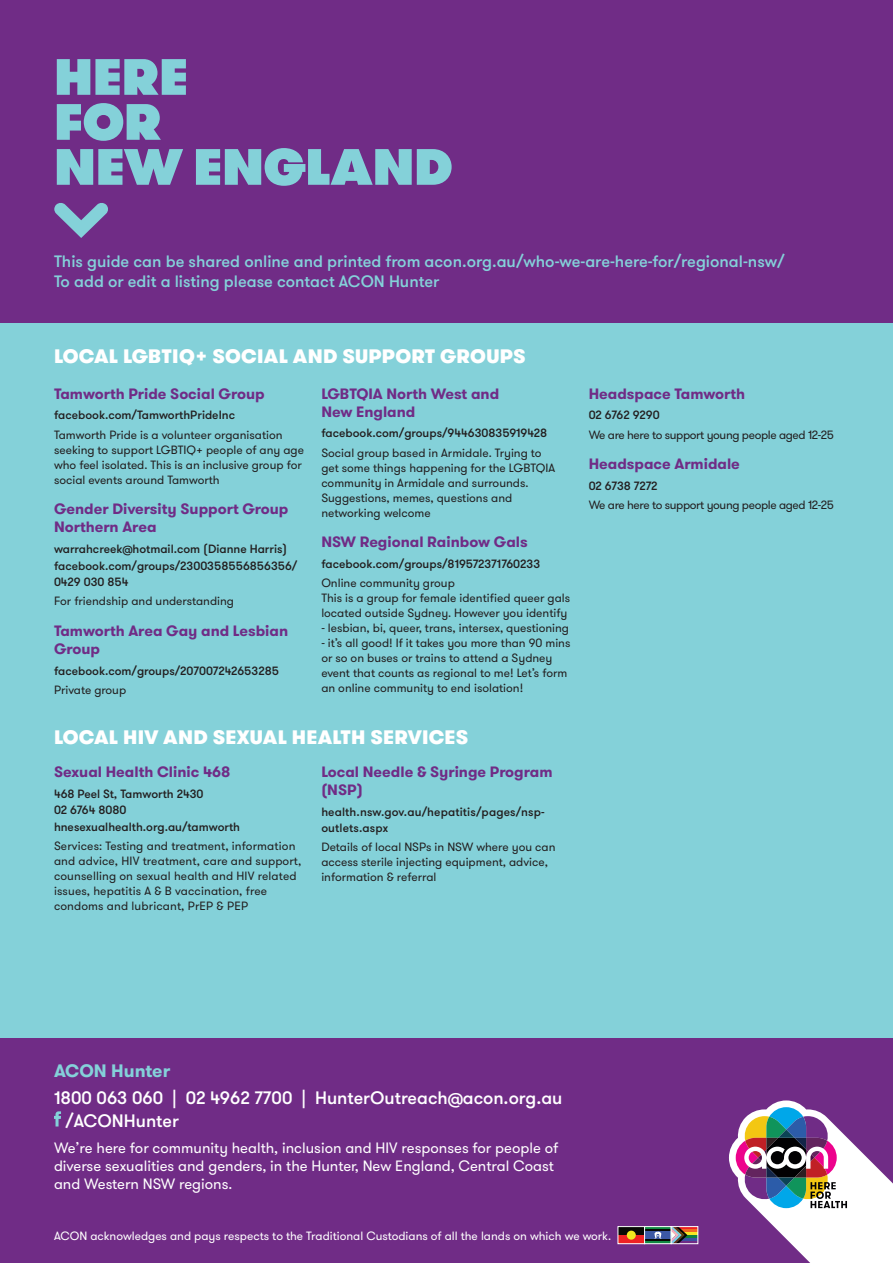
<style>
.page{position:relative;width:893px;height:1263px;background:#702c86}
.page>*{position:absolute;margin:0;border:0;box-sizing:border-box;transform-origin:0 0}
.here_for{font:800 51px "GT Walsheim";letter-spacing:-.01em;color:#84d1d9}
.heading{font:900 19.5px "GT Walsheim";letter-spacing:.015em;color:#fff}
.t1{font:500 18px "GT Walsheim";color:#fff}
.t2{font:700 18px "GT Walsheim";color:#84d1d9}
.t3{font:500 16.5px "GT Walsheim";color:#84d1d9}
.org_name{font:700 15px/18px "GT Walsheim";color:#702c86}
.t4{font:15px/18px "GT Walsheim";color:#fff}
.Body_2{font:12px/15px "GT Walsheim";color:#231f20}
.sub_head{font:500 12px/16.5px "GT Walsheim";color:#231f20}
.t5{font:12px "GT Walsheim";color:#fff}
.Body_2-2{font:12px "GT Walsheim";letter-spacing:-.03em;color:#231f20}
.sub_head-2{font:500 12px "GT Walsheim";letter-spacing:-.02em;color:#231f20}
</style>
<div class="page">
<div style="left:0;top:323px;width:893px;height:714px;background:#84d1d9"></div>
<svg style="left:729px;top:1100px;width:164px;height:163px"></svg>
<div style="left:618px;top:1235px;width:27px;height:9px;background:#ee2123"></div>
<div style="left:618px;top:1226px;width:27px;height:9px;background:#070904"></div>
<div style="left:627px;top:1230px;width:9px;height:10px;background:#f0e81f;border-radius:50%"></div>
<div style="left:617px;top:1226px;width:28px;height:18px;border:1px solid #fff"></div>
<hr style="left:645px;top:1226px;width:26px;height:4px;background:#118943">
<hr style="left:645px;top:1240px;width:26px;height:4px;background:#118943">
<div style="left:645px;top:1230px;width:26px;height:10px;background:#3c58a4"></div>
<hr style="left:645px;top:1229px;width:26px;height:2px;background:#070904">
<hr style="left:645px;top:1239px;width:26px;height:2px;background:#070904">
<svg style="left:654px;top:1231px;width:8px;height:8px"></svg>
<div style="left:644px;top:1226px;width:28px;height:18px;border:1px solid #fff"></div>
<hr style="left:671px;top:1226px;width:27px;height:3px;background:#ee2123">
<hr style="left:671px;top:1229px;width:27px;height:3px;background:#f36a21">
<hr style="left:671px;top:1232px;width:27px;height:3px;background:#f7e623">
<hr style="left:671px;top:1235px;width:27px;height:3px;background:#0e813f">
<hr style="left:671px;top:1238px;width:27px;height:3px;background:#3c50a2">
<svg style="left:673px;top:1228px;width:14px;height:14px"></svg>
<div style="left:671px;top:1226px;width:27px;height:18px;border:1px solid #fff"></div>
<svg style="left:54px;top:1111px;width:7px;height:15px"></svg>
<svg style="left:54px;top:203px;width:54px;height:35px"></svg>
<p class="here_for" style="left:54px;top:41px;width:136px">HERE</p>
<p class="here_for" style="left:54px;top:86px;width:109px">FOR</p>
<p class="here_for" style="left:54px;top:131px;width:400px">NEW ENGLAND</p>
<p class="t3" style="left:54px;top:251px;width:732px">This guide can be shared online and printed from acon.org.au/who-we-are-here-for/regional-nsw/</p>
<p class="t3" style="left:54px;top:270px;width:387px">To add or edit a listing please contact ACON Hunter</p>
<p class="heading" style="left:54px;top:342px;width:473px">LOCAL LGBTIQ+ SOCIAL AND SUPPORT GROUPS</p>
<p class="org_name" style="left:54px;top:384px;width:212px">Tamworth Pride Social Group</p>
<p class="sub_head" style="left:54px;top:407px;width:183px">facebook.com/TamworthPrideInc</p>
<p class="Body_2" style="left:54px;top:427px;width:252px">Tamworth Pride is a volunteer organisation seeking to support LGBTIQ+ people of any age who feel isolated. This is an inclusive group for social events around Tamworth</p>
<p class="org_name" style="left:54px;top:500px;width:236px">Gender Diversity Support Group<br>Northern Area</p>
<p class="sub_head" style="left:54px;top:541px;width:245px">warrahcreek@hotmail.com (Dianne Harris) facebook.com/groups/2300358556856356/</p>
<p class="sub_head" style="left:54px;top:574px;width:76px">0429 030 854</p>
<p class="Body_2" style="left:54px;top:594px;width:182px">For friendship and understanding</p>
<p class="org_name" style="left:54px;top:622px;width:236px">Tamworth Area Gay and Lesbian<br>Group</p>
<p class="sub_head" style="left:54px;top:663px;width:226px">facebook.com/groups/207007242653285</p>
<p class="Body_2" style="left:54px;top:683px;width:74px">Private group</p>
<p class="org_name" style="left:321px;top:384px;width:179px">LGBTQIA North West and<br>New England</p>
<p class="sub_head" style="left:321px;top:425px;width:227px">facebook.com/groups/944630835919428</p>
<p class="Body_2" style="left:321px;top:445px;width:235px">Social group based in Armidale. Trying to get some things happening for the LGBTQIA community in Armidale and surrounds.<br>Suggestions, memes, questions and networking welcome</p>
<p class="org_name" style="left:321px;top:533px;width:208px">NSW Regional Rainbow Gals</p>
<p class="sub_head" style="left:321px;top:556px;width:220px">facebook.com/groups/819572371760233</p>
<p class="Body_2" style="left:321px;top:576px;width:135px">Online community group</p>
<p class="Body_2" style="left:321px;top:591px;width:250px">This is a group for female identified queer gals located outside Sydney. However you identify</p>
<p class="Body_2" style="left:321px;top:621px;width:249px">- lesbian, bi, queer, trans, intersex, questioning</p>
<p class="Body_2" style="left:321px;top:636px;width:251px">- it’s all good! If it takes you more than 90 mins or so on buses or trains to attend a Sydney event that counts as regional to me! Let’s form an online community to end isolation!</p>
<p class="heading" style="left:54px;top:724px;width:416px">LOCAL HIV AND SEXUAL HEALTH SERVICES</p>
<p class="org_name" style="left:54px;top:763px;width:178px">Sexual Health Clinic 468</p>
<p class="sub_head" style="left:54px;top:785px;width:151px">468 Peel St, Tamworth 2430</p>
<p class="sub_head" style="left:54px;top:802px;width:74px">02 6764 8080</p>
<p class="sub_head" style="left:54px;top:818px;width:188px">hnesexualhealth.org.au/tamworth</p>
<p class="Body_2" style="left:54px;top:838px;width:249px">Services: Testing and treatment, information and advice, HIV treatment, care and support, counselling on sexual health and HIV related issues, hepatitis A &amp; B vaccination, free condoms and lubricant, PrEP &amp; PEP</p>
<p class="org_name" style="left:321px;top:763px;width:233px">Local Needle &amp; Syringe Program (NSP)</p>
<p class="sub_head" style="left:321px;top:803px;width:225px">health.nsw.gov.au/hepatitis/pages/nsp&shy;outlets.aspx</p>
<p class="Body_2" style="left:321px;top:840px;width:236px">Details of local NSPs in NSW where you can access sterile injecting equipment, advice, information &amp; referral</p>
<p class="org_name" style="left:589px;top:384px;width:158px">Headspace Tamworth</p>
<p class="sub_head" style="left:589px;top:407px;width:72px">02 6762 9290</p>
<p class="Body_2-2" style="left:589px;top:427px;width:247px">We are here to support young people aged 12-25</p>
<p class="org_name" style="left:589px;top:455px;width:153px">Headspace Armidale</p>
<p class="sub_head-2" style="left:589px;top:478px;width:70px">02 6738 7272</p>
<p class="Body_2-2" style="left:589px;top:497px;width:247px">We are here to support young people aged 12-25</p>
<p class="t2" style="left:54px;top:1059px;width:118px">ACON Hunter</p>
<p class="t1" style="left:54px;top:1086px;width:510px">1800 063 060 | 02 4962 7700 | HunterOutreach@acon.org.au</p>
<p class="t1" style="left:66px;top:1109px;width:115px">/ACONHunter</p>
<p class="t4" style="left:54px;top:1139px;width:506px">We’re here for community health, inclusion and HIV responses for people of diverse sexualities and genders, in the Hunter, New England, Central Coast and Western NSW regions.</p>
<p class="t5" style="left:54px;top:1229px;width:559px">ACON acknowledges and pays respects to the Traditional Custodians of all the lands on which we work.</p>
</div>
